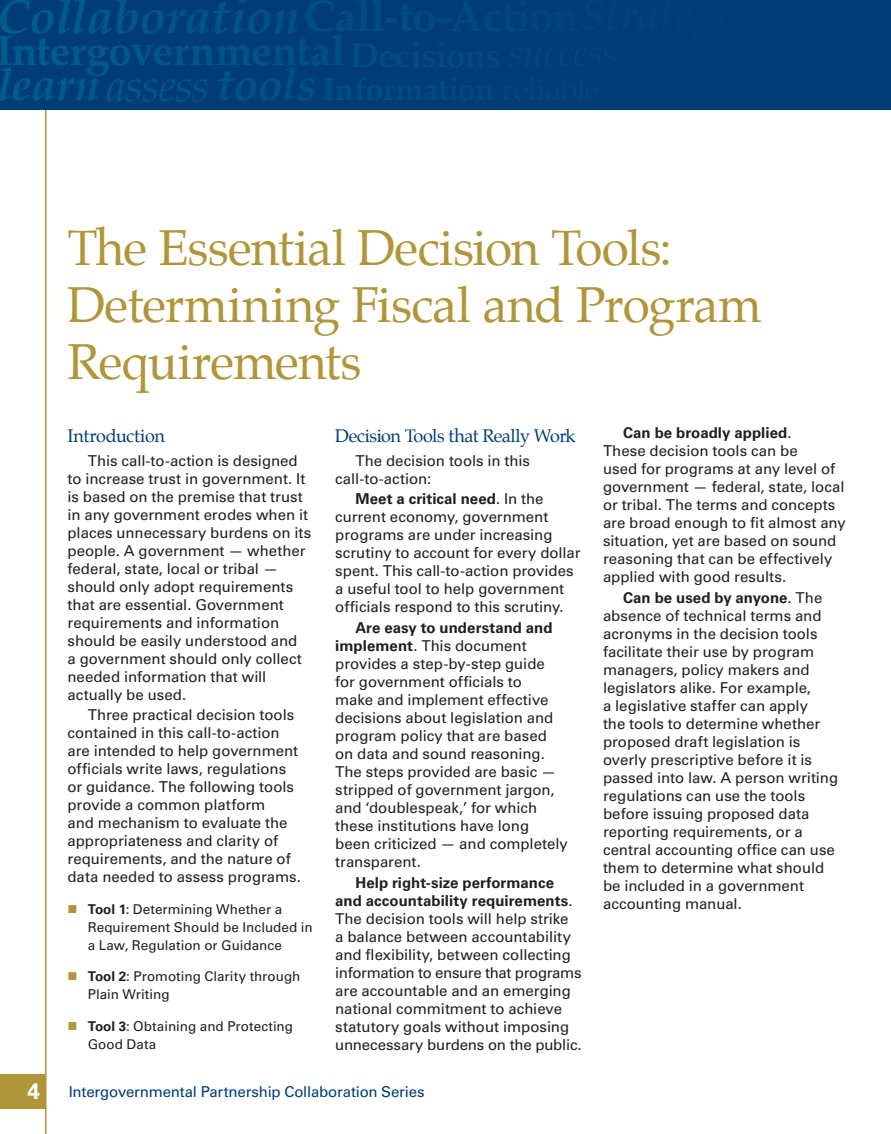
<style>
.page{position:relative;width:891px;height:1134px;background:#fff}
.page>*{position:absolute;margin:0;border:0;box-sizing:border-box;transform-origin:0 0}
.subhead_2012{font:49.5px/57px "Palatino";letter-spacing:-.02em;color:#b19539}
.t1{font:italic 700 45px "Palatino";letter-spacing:-.01em;color:#005f8a}
.t2{font:700 22.5px "Univers LT Std";color:#fff}
.subhead_level_2b{font:18px "Palatino";letter-spacing:-.03em;color:#003d78}
.body{font:15px/18px "Univers LT Std";color:#231f20}
.t3{font:15px "Univers LT Std";letter-spacing:-.015em;color:#003d78}
.t4{font:13.5px/18px "Univers LT Std";color:#231f20}
.s1{font-weight:400}
.s2{font-weight:700}
</style>
<div class="page">
<hr style="left:45px;top:109px;width:2px;height:1025px;background:#b19539">
<div style="left:0;top:0;width:891px;height:110px;background:#003d78"></div>
<div style="left:0;top:1074px;width:46px;height:34px;background:#b19539"></div>
<h2 class="t1" style="left:-3px;top:47px;width:321px">learn <span class="s1">assess</span> tools</h2>
<p class="subhead_2012" style="left:68px;top:219px;width:696px">The Essential Decision Tools:<br>Determining Fiscal and Program<br>Requirements</p>
<p class="subhead_level_2b" style="left:68px;top:421px;width:99px">Introduction</p>
<p class="body" style="left:68px;top:451px;width:245px;text-indent:20px">This call-to-action is designed to increase trust in government. It is based on the premise that trust in any government erodes when it places unnecessary burdens on its people. A government — whether federal, state, local or tribal — should only adopt requirements that are essential. Government requirements and information should be easily understood and<br>a government should only collect needed information that will actually be used.</p>
<p class="body" style="left:68px;top:706px;width:235px;text-indent:20px">Three practical decision tools contained in this call-to-action are intended to help government officials write laws, regulations or guidance. The following tools provide a common platform<br>and mechanism to evaluate the appropriateness and clarity of requirements, and the nature of data needed to assess programs.</p>
<p class="t4" style="left:88px;top:900px;width:227px"><span class="s2">Tool 1</span>: Determining Whether a<br>Requirement Should be Included in a Law, Regulation or Guidance</p>
<p class="t4" style="left:88px;top:968px;width:214px"><span class="s2">Tool 2</span>: Promoting Clarity through<br>Plain Writing</p>
<p class="t4" style="left:88px;top:1017px;width:207px"><span class="s2">Tool 3</span>: Obtaining and Protecting<br>Good Data</p>
<p class="subhead_level_2b" style="left:335px;top:421px;width:242px">Decision Tools that Really Work</p>
<p class="body" style="left:335px;top:451px;width:196px;text-indent:20px">The decision tools in this call-to-action:</p>
<p class="body" style="left:335px;top:490px;width:247px;text-indent:20px"><span class="s2">Meet a critical need</span>. In the current economy, government programs are under increasing scrutiny to account for every dollar spent. This call-to-action provides a useful tool to help government officials respond to this scrutiny.</p>
<p class="body" style="left:335px;top:619px;width:234px;text-indent:20px"><span class="s2">Are easy to understand and implement</span>. This document provides a step-by-step guide for government officials to<br>make and implement effective decisions about legislation and program policy that are based on data and sound reasoning.<br>The steps provided are basic — stripped of government jargon, and ‘doublespeak,’ for which these institutions have long been criticized — and completely transparent.</p>
<p class="body" style="left:335px;top:874px;width:248px;text-indent:20px"><span class="s2">Help right-size performance and accountability requirements</span>.<br>The decision tools will help strike<br>a balance between accountability and flexibility, between collecting information to ensure that programs are accountable and an emerging national commitment to achieve statutory goals without imposing unnecessary burdens on the public.</p>
<p class="t2" style="left:27px;top:1078px;width:14px">4</p>
<p class="t3" style="left:69px;top:1083px;width:357px">Intergovernmental Partnership Collaboration Series</p>
<p class="body" style="left:603px;top:424px;width:244px;text-indent:20px"><span class="s2">Can be broadly applied</span>.<br>These decision tools can be<br>used for programs at any level of government — federal, state, local or tribal. The terms and concepts are broad enough to fit almost any situation, yet are based on sound reasoning that can be effectively applied with good results.</p>
<p class="body" style="left:603px;top:589px;width:237px;text-indent:20px"><span class="s2">Can be used by anyone</span>. The absence of technical terms and acronyms in the decision tools facilitate their use by program managers, policy makers and legislators alike. For example,<br>a legislative staffer can apply<br>the tools to determine whether proposed draft legislation is overly prescriptive before it is passed into law. A person writing regulations can use the tools before issuing proposed data reporting requirements, or a central accounting office can use them to determine what should be included in a government accounting manual.</p>
</div>
